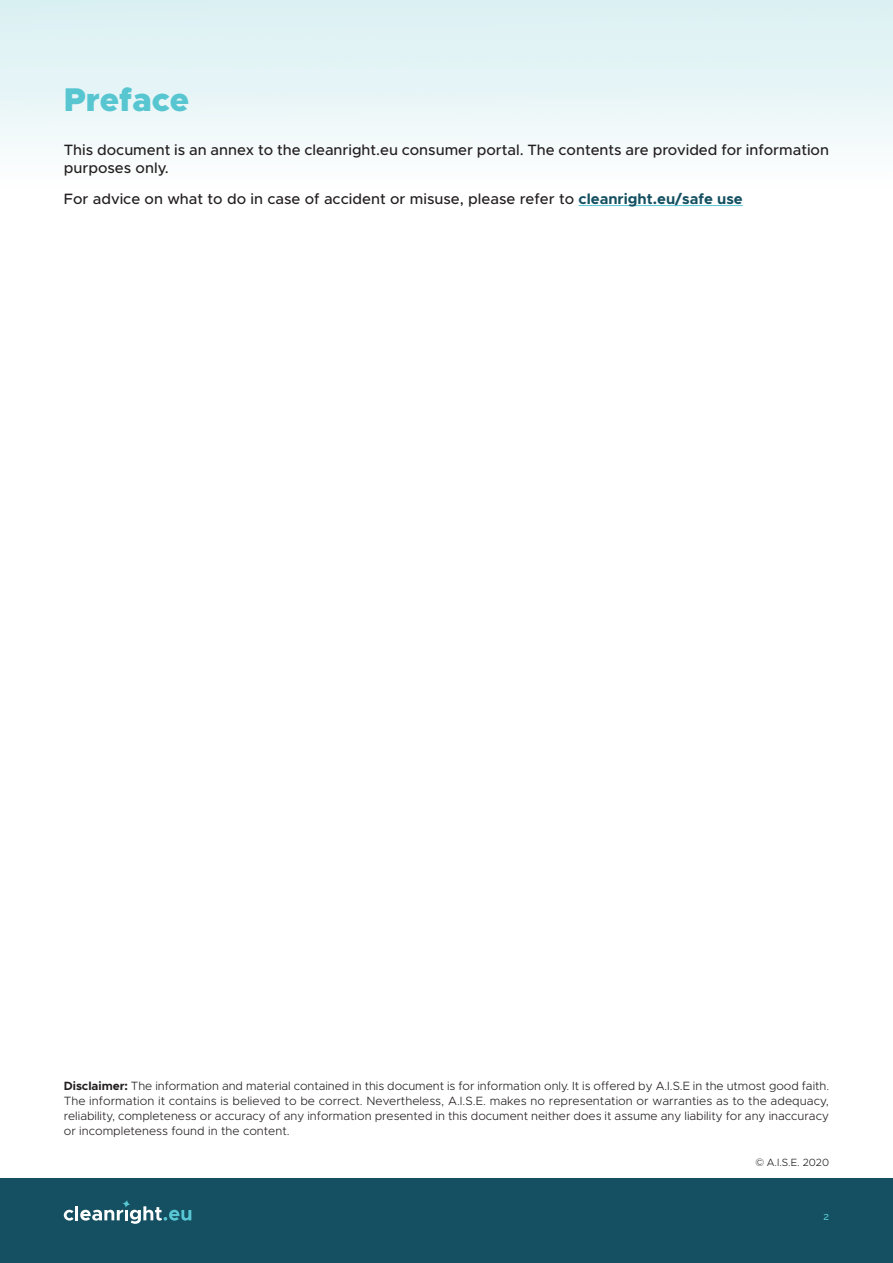
<style>
.page{position:relative;width:893px;height:1263px;background:#fff}
.page>*{position:absolute;margin:0;border:0;box-sizing:border-box;transform-origin:0 0}
.t1{font:900 33px "Metropolis";color:#57c6d1}
.t2{font:500 15px/18px "Metropolis";color:#231f20}
.t3{font:300 12px/15px "Metropolis";color:#231f20;text-align:justify}
.t4{font:300 10.5px "Metropolis";color:#231f20}
.t5{font:500 10.5px "Raleway";color:#57c6d1}
.s1{font-weight:700;color:#145061}
.s2{font-weight:700}
.s3{font-family:"Raleway"}
</style>
<div class="page">
<div style="left:0;top:1179px;width:893px;height:84px;background:#145061"></div>
<svg style="left:64px;top:1210px;width:10px;height:10px"></svg>
<hr style="left:75px;top:1206px;width:3px;height:14px;background:#fff">
<svg style="left:80px;top:1200px;width:111px;height:24px"></svg>
<hr style="left:578px;top:205px;width:165px;height:1px;background:#57c6d1">
<h1 class="t1" style="left:64px;top:79px;width:127px">Preface</h1>
<p class="t2" style="left:64px;top:141px;width:767px">This document is an annex to the cleanright.eu consumer portal. The contents are provided for information purposes only.</p>
<p class="t2" style="left:64px;top:189px;width:680px">For advice on what to do in case of accident or misuse, please refer to <span class="s1">cleanright.eu/safe use</span></p>
<p class="t3" style="left:64px;top:1079px;width:767px"><span class="s2">Disclaimer:</span> The information and material contained in this document is for information only. It is offered by A.I.S.E in the utmost good faith.<br>The information it contains is believed to be correct. Nevertheless, A.I.S.E. makes no representation or warranties as to the adequacy, reliability, completeness or accuracy of any information presented in this document neither does it assume any liability for any inaccuracy or incompleteness found in the content.</p>
<p class="t4" style="left:755px;top:1156px;width:75px"><span class="s3">©</span> A.I.S.E. 2020</p>
<p class="t5" style="left:824px;top:1211px;width:7px">2</p>
</div>
